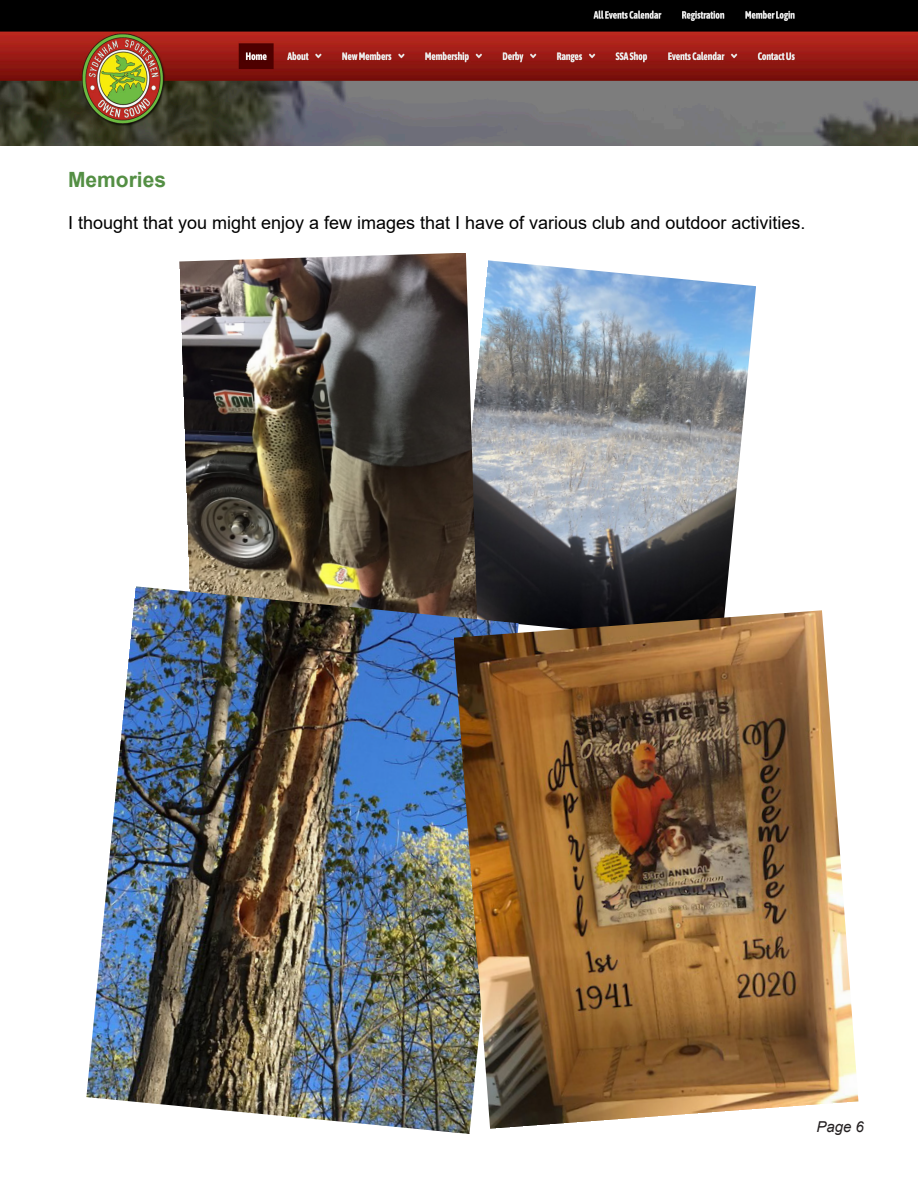
<style>
.page{position:relative;width:918px;height:1188px;background:#fff}
.page>*{position:absolute;margin:0;border:0;box-sizing:border-box;transform-origin:0 0}
.t1{font:700 21px "Arial";color:#548f44}
.t2{font:18px "Arial";color:#000}
.t3{font:italic 15px "Arial";color:#231f20}
</style>
<div class="page">
<img style="left:0;top:0;width:918px;height:145px">
<img style="left:478px;top:260px;width:278px;height:350px">
<img style="left:179px;top:253px;width:299px;height:333px">
<img style="left:86px;top:586px;width:433px;height:548px">
<img style="left:454px;top:610px;width:404px;height:519px">
<p class="t1" style="left:68px;top:164px;width:100px">Memories</p>
<p class="t2" style="left:68px;top:210px;width:739px">I thought that you might enjoy a few images that I have of various club and outdoor activities.</p>
<p class="t3" style="left:816px;top:1117px;width:49px">Page 6</p>
</div>
